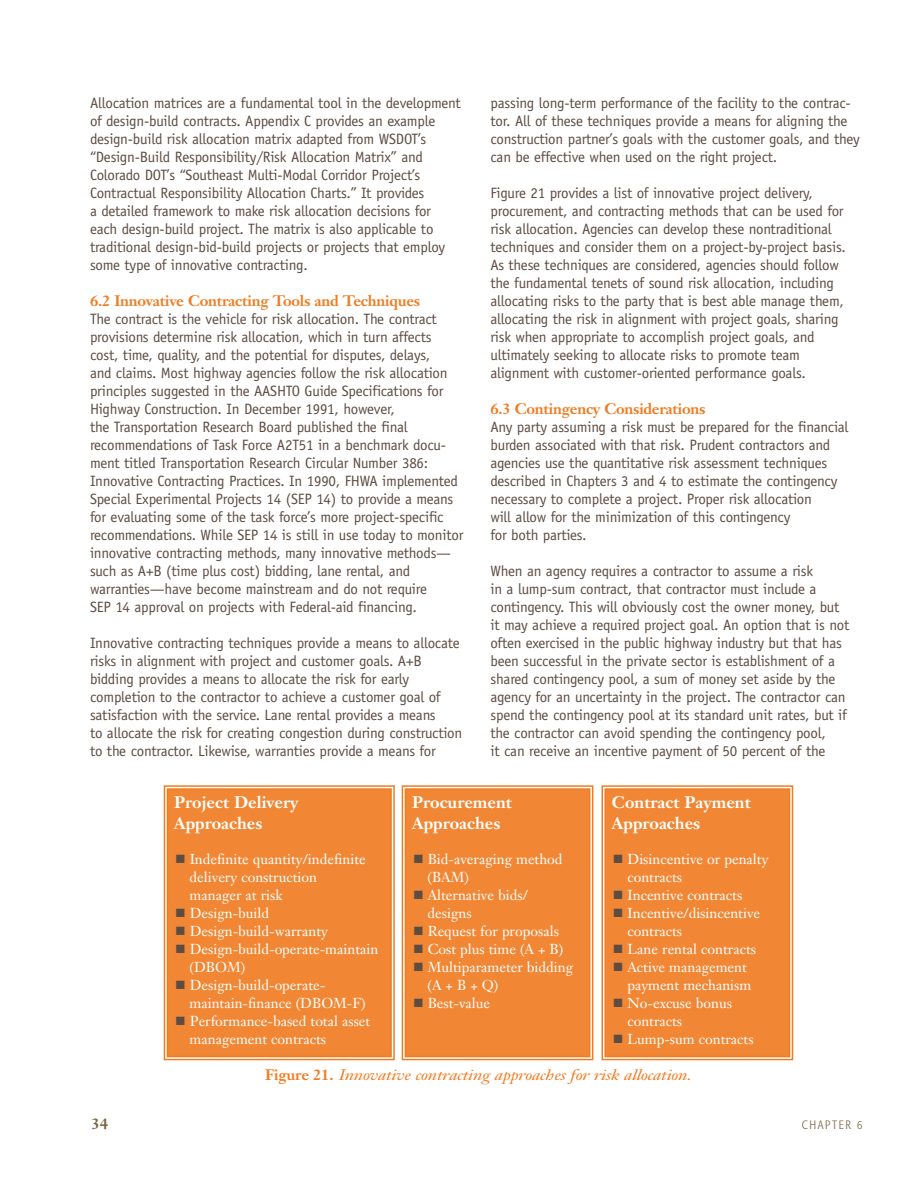
<style>
.page{position:relative;width:918px;height:1188px;background:#fff}
.page>*{position:absolute;margin:0;border:0;box-sizing:border-box;transform-origin:0 0}
.t1{font:700 16.5px/20.2px "Janson Text";color:#fff}
.t2{font:15px/18px "Officina Sans";letter-spacing:-.015em;color:#5d4c42}
.t3{font:700 15px "Janson Text";letter-spacing:-.015em;color:#f07c22}
.t4{font:italic 15px "Janson Text";letter-spacing:-.015em;color:#f07c22;scale:1.2 1}
.t5{font:700 15px "Janson Text";color:#766340}
.t6{font:14.25px/18px "Janson Text";color:#fff}
.t7{font:300 condensed 12px "Formata";letter-spacing:.14em;color:#766340}
.s1{font-weight:700;font-style:normal}
</style>
<div class="page">
<svg style="left:163px;top:785px;width:232px;height:276px;background:#f18a39"></svg>
<svg style="left:401px;top:785px;width:193px;height:276px;background:#f18a3a"></svg>
<svg style="left:601px;top:785px;width:193px;height:276px;background:#f18a3a"></svg>
<svg style="left:176px;top:855px;width:9px;height:8px"></svg>
<svg style="left:176px;top:909px;width:9px;height:8px"></svg>
<svg style="left:176px;top:927px;width:9px;height:8px"></svg>
<svg style="left:176px;top:945px;width:9px;height:8px"></svg>
<svg style="left:176px;top:981px;width:9px;height:8px"></svg>
<svg style="left:176px;top:1017px;width:9px;height:8px"></svg>
<svg style="left:414px;top:855px;width:9px;height:8px"></svg>
<svg style="left:414px;top:891px;width:9px;height:8px"></svg>
<svg style="left:414px;top:927px;width:9px;height:8px"></svg>
<svg style="left:414px;top:945px;width:9px;height:8px"></svg>
<svg style="left:414px;top:963px;width:9px;height:8px"></svg>
<svg style="left:414px;top:999px;width:9px;height:8px"></svg>
<svg style="left:614px;top:855px;width:8px;height:8px"></svg>
<svg style="left:614px;top:891px;width:8px;height:8px"></svg>
<svg style="left:614px;top:909px;width:8px;height:8px"></svg>
<svg style="left:614px;top:945px;width:8px;height:8px"></svg>
<svg style="left:614px;top:963px;width:8px;height:8px"></svg>
<svg style="left:614px;top:999px;width:8px;height:8px"></svg>
<svg style="left:614px;top:1035px;width:8px;height:8px"></svg>
<p class="t2" style="left:90px;top:95px;width:372px">Allocation matrices are a fundamental tool in the development of design-build contracts. Appendix C provides an example design-build risk allocation matrix adapted from WSDOT’s “Design-Build Responsibility/Risk Allocation Matrix” and Colorado DOT’s “Southeast Multi-Modal Corridor Project’s Contractual Responsibility Allocation Charts.” It provides<br>a detailed framework to make risk allocation decisions for each design-build project. The matrix is also applicable to traditional design-bid-build projects or projects that employ some type of innovative contracting.</p>
<p class="t3" style="left:90px;top:294px;width:332px">6.2 Innovative Contracting Tools and Techniques</p>
<p class="t2" style="left:90px;top:311px;width:375px">The contract is the vehicle for risk allocation. The contract provisions determine risk allocation, which in turn affects cost, time, quality, and the potential for disputes, delays,<br>and claims. Most highway agencies follow the risk allocation principles suggested in the AASHTO Guide Specifications for Highway Construction. In December 1991, however,<br>the Transportation Research Board published the final recommendations of Task Force A2T51 in a benchmark docu&shy;ment titled Transportation Research Circular Number 386:<br>Innovative Contracting Practices. In 1990, FHWA implemented Special Experimental Projects 14 (SEP 14) to provide a means for evaluating some of the task force’s more project-specific recommendations. While SEP 14 is still in use today to monitor innovative contracting methods, many innovative methods— such as A+B (time plus cost) bidding, lane rental, and warranties—have become mainstream and do not require<br>SEP 14 approval on projects with Federal-aid financing.</p>
<p class="t2" style="left:90px;top:635px;width:374px">Innovative contracting techniques provide a means to allocate risks in alignment with project and customer goals. A+B bidding provides a means to allocate the risk for early completion to the contractor to achieve a customer goal of satisfaction with the service. Lane rental provides a means<br>to allocate the risk for creating congestion during construction to the contractor. Likewise, warranties provide a means for</p>
<p class="t2" style="left:490px;top:95px;width:371px">passing long-term performance of the facility to the contrac&shy;tor. All of these techniques provide a means for aligning the construction partner’s goals with the customer goals, and they can be effective when used on the right project.</p>
<p class="t2" style="left:490px;top:185px;width:357px">Figure 21 provides a list of innovative project delivery, procurement, and contracting methods that can be used for risk allocation. Agencies can develop these nontraditional techniques and consider them on a project-by-project basis.<br>As these techniques are considered, agencies should follow the fundamental tenets of sound risk allocation, including allocating risks to the party that is best able manage them, allocating the risk in alignment with project goals, sharing risk when appropriate to accomplish project goals, and ultimately seeking to allocate risks to promote team alignment with customer-oriented performance goals.</p>
<p class="t3" style="left:490px;top:402px;width:216px">6.3 Contingency Considerations</p>
<p class="t2" style="left:490px;top:419px;width:359px">Any party assuming a risk must be prepared for the financial burden associated with that risk. Prudent contractors and agencies use the quantitative risk assessment techniques described in Chapters 3 and 4 to estimate the contingency necessary to complete a project. Proper risk allocation<br>will allow for the minimization of this contingency<br>for both parties.</p>
<p class="t2" style="left:490px;top:563px;width:360px">When an agency requires a contractor to assume a risk<br>in a lump-sum contract, that contractor must include a contingency. This will obviously cost the owner money, but it may achieve a required project goal. An option that is not often exercised in the public highway industry but that has been successful in the private sector is establishment of a shared contingency pool, a sum of money set aside by the agency for an uncertainty in the project. The contractor can spend the contingency pool at its standard unit rates, but if the contractor can avoid spending the contingency pool,<br>it can receive an incentive payment of 50 percent of the</p>
<p class="t1" style="left:174px;top:794px;width:126px">Project Delivery<br>Approaches</p>
<p class="t6" style="left:190px;top:852px;width:190px">Indefinite quantity/indefinite delivery construction<br>manager at risk<br>Design-build<br>Design-build-warranty<br>Design-build-operate-maintain (DBOM)<br>Design-build-operate&shy;maintain-finance (DBOM-F)<br>Performance-based total asset management contracts</p>
<p class="t1" style="left:412px;top:794px;width:101px">Procurement<br>Approaches</p>
<p class="t6" style="left:428px;top:852px;width:147px">Bid-averaging method (BAM)<br>Alternative bids/ designs<br>Request for proposals<br>Cost plus time (A + B)<br>Multiparameter bidding (A + B + Q)<br>Best-value</p>
<p class="t1" style="left:612px;top:794px;width:140px">Contract Payment<br>Approaches</p>
<p class="t6" style="left:627px;top:852px;width:143px">Disincentive or penalty contracts<br>Incentive contracts<br>Incentive/disincentive contracts<br>Lane rental contracts<br>Active management payment mechanism<br>No-excuse bonus contracts<br>Lump-sum contracts</p>
<p class="t4" style="left:265px;top:1069px;width:357px"><span class="s1">Figure 21.</span> Innovative contracting approaches for risk allocation.</p>
<p class="t5" style="left:92px;top:1117px;width:18px">34</p>
<p class="t7" style="left:802px;top:1120px;width:62px">CHAPTER 6</p>
</div>
